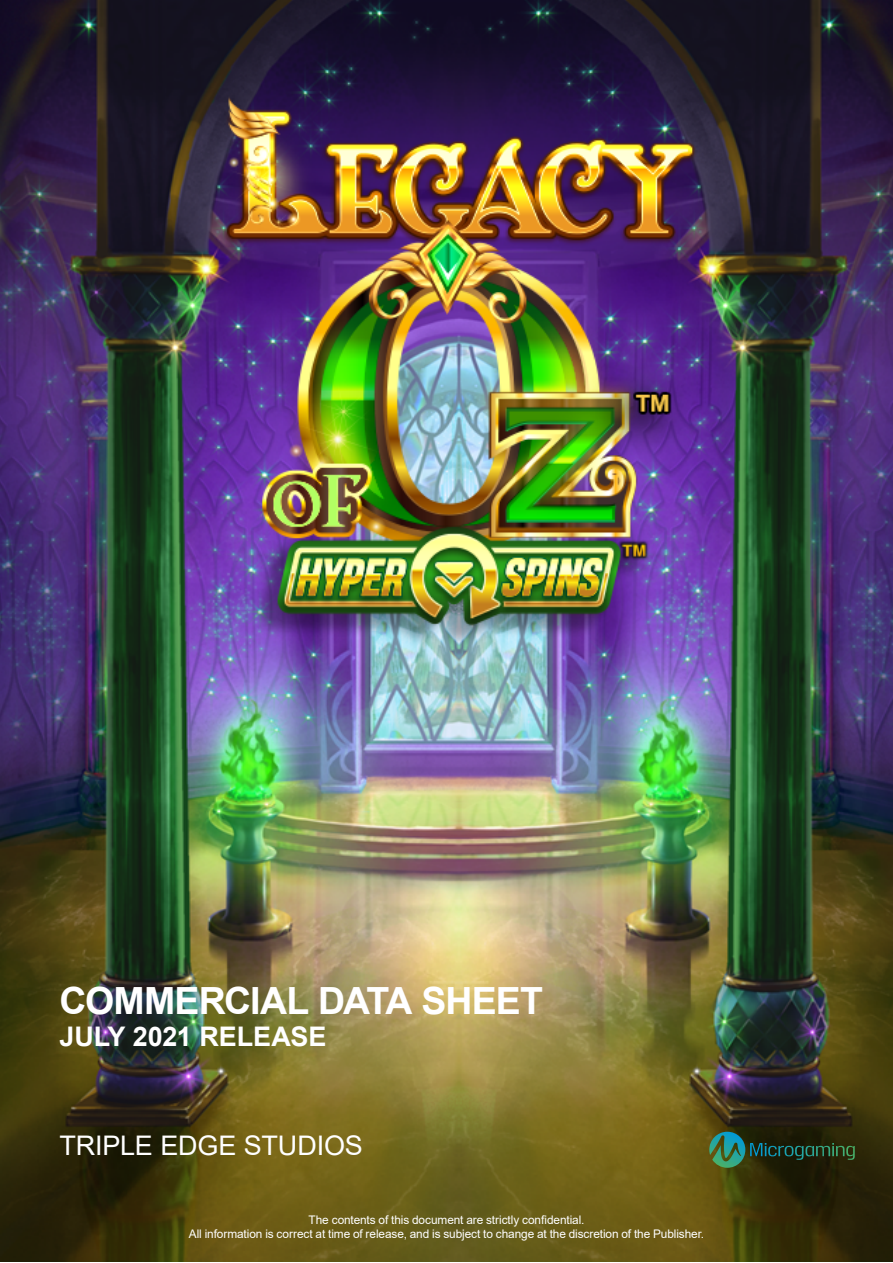
<style>
.page{position:relative;width:893px;height:1263px;background:#fff}
.page>*{position:absolute;margin:0;border:0;box-sizing:border-box;transform-origin:0 0}
.t1{font:700 37.5px "Arial";letter-spacing:-.025em;color:#fff}
.t2{font:27px "Arial";letter-spacing:-.005em;color:#fff}
.t3{font:700 27px "Arial";letter-spacing:-.005em;color:#fff}
.t4{font:11.85px/14.2px "Arial";letter-spacing:-.01em;color:#fff;text-align:center}
</style>
<div class="page">
<img style="left:0;top:0;width:893px;height:1261px">
<svg style="left:709px;top:1132px;width:146px;height:36px;background:#26422a"></svg>
<h1 class="t1" style="left:60px;top:974px;width:485px">COMMERCIAL DATA SHEET</h1>
<h2 class="t3" style="left:60px;top:1018px;width:268px">JULY 2021 RELEASE</h2>
<h2 class="t2" style="left:60px;top:1127px;width:305px">TRIPLE EDGE STUDIOS</h2>
<p class="t4" style="left:189px;top:1213px;width:517px">The contents of this document are strictly confidential.<br>All information is correct at time of release, and is subject to change at the discretion of the Publisher.</p>
</div>
